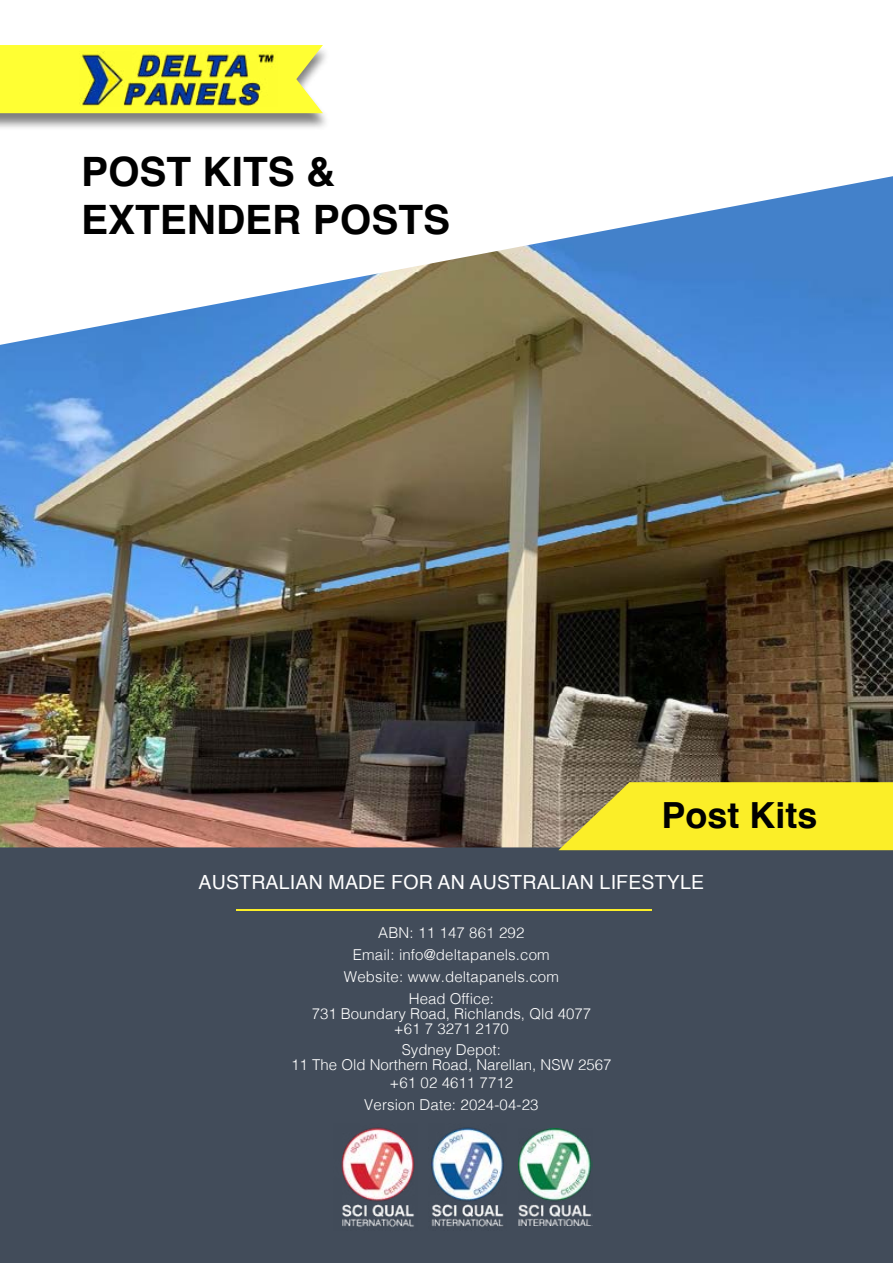
<style>
.page{position:relative;width:893px;height:1263px;background:#fff}
.page>*{position:absolute;margin:0;border:0;box-sizing:border-box;transform-origin:0 0}
.t1{font:700 40.5px/48.6px "Helvetica";color:#000}
.t2{font:700 36px "Helvetica";color:#000}
.t3{font:19.5px "Helvetica";letter-spacing:.01em;color:#fff}
.t4{font:300 15px/21.9px "Helvetica";letter-spacing:.005em;color:#fff;text-align:center}
</style>
<div class="page">
<div style="left:0;top:847px;width:893px;height:416px;background:#424c5a"></div>
<img style="left:0;top:176px;width:893px;height:671px">
<svg style="left:558px;top:782px;width:335px;height:68px;background:#ede02f"></svg>
<hr style="left:236px;top:909px;width:416px;height:1px;background:#fbee28">
<div style="left:0;top:45px;width:330px;height:86px;background:#000;opacity:.5"></div>
<svg style="left:0;top:45px;width:323px;height:68px;background:#fcfc41"></svg>
<img style="left:80px;top:51px;width:198px;height:55px">
<img style="left:333px;top:1124px;width:84px;height:106px">
<img style="left:428px;top:1124px;width:79px;height:106px">
<img style="left:519px;top:1128px;width:73px;height:97px">
<h1 class="t1" style="left:81px;top:151px;width:371px">POST KITS &amp;<br>EXTENDER POSTS</h1>
<h2 class="t2" style="left:662px;top:793px;width:158px">Post Kits</h2>
<h3 class="t3" style="left:199px;top:867px;width:507px">AUSTRALIAN MADE FOR AN AUSTRALIAN LIFESTYLE</h3>
<p class="t4" style="left:344px;top:920px;width:216px">ABN: 11 147 861 292<br>Email: info@deltapanels.com<br>Website: www.deltapanels.com<br>Head Office:</p>
<p class="t4" style="left:312px;top:1005px;width:281px;line-height:15px">731 Boundary Road, Richlands, Qld 4077 +61 7 3271 2170</p>
<p class="t4" style="left:291px;top:1041px;width:322px;line-height:15px">Sydney Depot:<br>11 The Old Northern Road, Narellan, NSW 2567</p>
<p class="t4" style="left:364px;top:1071px;width:176px">+61 02 4611 7712<br>Version Date: 2024-04-23</p>
</div>
